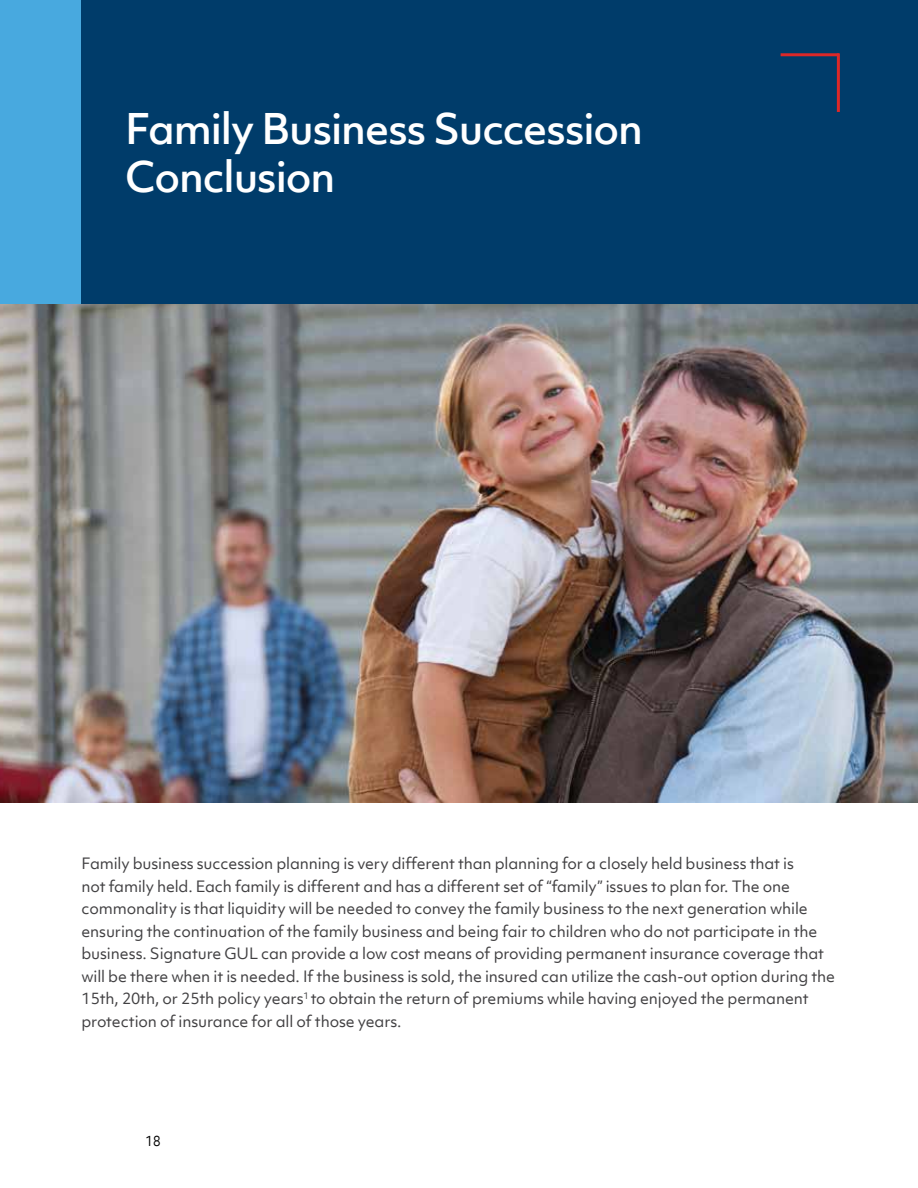
<style>
.page{position:relative;width:918px;height:1188px;background:#fff}
.page>*{position:absolute;margin:0;border:0;box-sizing:border-box;transform-origin:0 0}
.t1{font:500 40.5px/48px "Objektiv Mk 1";letter-spacing:-.025em;color:#fff}
.t2{font:15px/22.5px "Objektiv Mk 1";letter-spacing:-.01em;color:#414042}
.t3{font:13.5px "Objektiv Mk 1";color:#000;scale:.9 1}
</style>
<div class="page">
<img style="left:0;top:304px;width:918px;height:498px">
<div style="left:0;top:0;width:918px;height:304px;background:#003c6a"></div>
<div style="left:0;top:0;width:81px;height:304px;background:#48a9df"></div>
<hr style="left:781px;top:53px;width:58px;height:3px;background:#dc2828">
<hr style="left:837px;top:53px;width:3px;height:59px;background:#dc2828">
<h1 class="t1" style="left:125px;top:104px;width:519px">Family Business Succession<br>Conclusion</h1>
<p class="t2" style="left:82px;top:852px;width:755px">Family business succession planning is very different than planning for a closely held business that is<br>not family held. Each family is different and has a different set of “family” issues to plan for. The one commonality is that liquidity will be needed to convey the family business to the next generation while ensuring the continuation of the family business and being fair to children who do not participate in the business. Signature GUL can provide a low cost means of providing permanent insurance coverage that will be there when it is needed. If the business is sold, the insured can utilize the cash-out option during the 15th, 20th, or 25th policy years<sup>1</sup> to obtain the return of premiums while having enjoyed the permanent protection of insurance for all of those years.</p>
<p class="t3" style="left:146px;top:1131px;width:18px">18</p>
</div>
